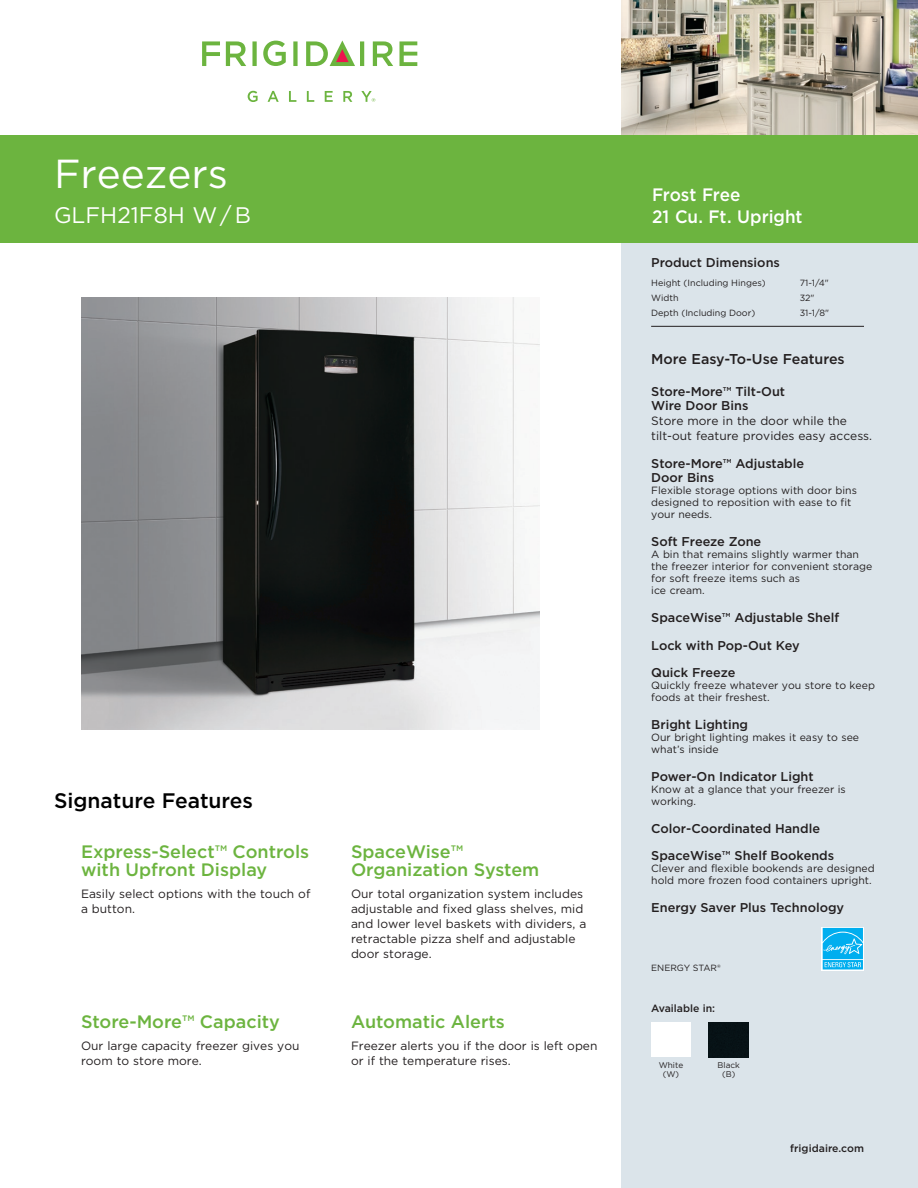
<style>
.page{position:relative;width:918px;height:1188px;background:#fff}
.page>*{position:absolute;margin:0;border:0;box-sizing:border-box;transform-origin:0 0}
.t1{font:40.5px "Gotham";color:#fff}
.t2{font:22.5px "Gotham";color:#fff}
.t3{font:500 21px "Gotham";color:#000}
.t4{font:500 18px/18px "Gotham";color:#6cb43f}
.t5{font:500 18px/22.5px "Gotham";letter-spacing:-.005em;color:#fff;scale:.95 1}
.t6{font:500 14.25px "Gotham";color:#231f20}
.t7{font:500 12.75px/27.8px "Gotham";color:#231f20}
.t8{font:12px/15px "Gotham";color:#231f20}
.t9{font:10.5px/12px "Gotham";color:#231f20}
.t10{font:500 10.5px "Gotham";color:#231f20}
.t11{font:9px "Gotham";color:#231f20}
.t12{font:8.25px/9px "Gotham";color:#231f20;text-align:center}
</style>
<div class="page">
<img style="left:81px;top:297px;width:459px;height:432px">
<div style="left:621px;top:0;width:297px;height:1188px;background:#dbe4ea"></div>
<hr style="left:651px;top:326px;width:213px;height:1px;background:#231f20">
<svg style="left:248px;top:91px;width:10px;height:11px"></svg>
<svg style="left:268px;top:91px;width:11px;height:11px"></svg>
<svg style="left:289px;top:91px;width:7px;height:11px"></svg>
<svg style="left:307px;top:91px;width:7px;height:11px"></svg>
<svg style="left:325px;top:91px;width:8px;height:11px"></svg>
<svg style="left:343px;top:91px;width:9px;height:11px"></svg>
<svg style="left:263px;top:41px;width:23px;height:25px"></svg>
<svg style="left:400px;top:41px;width:17px;height:25px"></svg>
<svg style="left:202px;top:41px;width:18px;height:25px"></svg>
<svg style="left:226px;top:41px;width:20px;height:25px"></svg>
<svg style="left:252px;top:41px;width:5px;height:25px"></svg>
<svg style="left:293px;top:41px;width:5px;height:25px"></svg>
<svg style="left:373px;top:41px;width:20px;height:25px"></svg>
<svg style="left:306px;top:40px;width:58px;height:26px"></svg>
<svg style="left:361px;top:91px;width:14px;height:11px"></svg>
<img style="left:621px;top:0;width:297px;height:135px">
<div style="left:0;top:135px;width:918px;height:108px;background:#6cb43f"></div>
<div style="left:651px;top:1023px;width:40px;height:34px;background:#fff"></div>
<img style="left:709px;top:1023px;width:40px;height:34px">
<svg style="left:822px;top:927px;width:42px;height:43px"></svg>
<svg style="left:823px;top:928px;width:40px;height:41px;background:#28baf1"></svg>
<h1 class="t1" style="left:54px;top:147px;width:175px">Freezers</h1>
<h2 class="t2" style="left:54px;top:201px;width:198px">GLFH21F8H W / B</h2>
<h3 class="t3" style="left:54px;top:787px;width:201px">Signature Features</h3>
<h3 class="t4" style="left:81px;top:843px;width:230px">Express-Select™ Controls with Upfront Display</h3>
<p class="t8" style="left:81px;top:886px;width:231px">Easily select options with the touch of a button.</p>
<h3 class="t4" style="left:81px;top:1013px;width:200px">Store-More™ Capacity</h3>
<p class="t8" style="left:81px;top:1038px;width:220px">Our large capacity freezer gives you room to store more.</p>
<h3 class="t4" style="left:351px;top:843px;width:190px">SpaceWise™<br>Organization System</h3>
<p class="t8" style="left:351px;top:886px;width:237px">Our total organization system includes adjustable and fixed glass shelves, mid and lower level baskets with dividers, a retractable pizza shelf and adjustable door storage.</p>
<h3 class="t4" style="left:351px;top:1013px;width:155px">Automatic Alerts</h3>
<p class="t8" style="left:351px;top:1038px;width:248px">Freezer alerts you if the door is left open or if the temperature rises.</p>
<h3 class="t5" style="left:652px;top:183px;width:160px">Frost Free<br>21 Cu. Ft. Upright</h3>
<p class="t7" style="left:651px;top:249px;width:130px">Product Dimensions</p>
<p class="t11" style="left:651px;top:277px;width:116px">Height (Including Hinges)</p>
<p class="t11" style="left:800px;top:277px;width:31px">71-1/4"</p>
<p class="t11" style="left:651px;top:292px;width:29px">Width</p>
<p class="t11" style="left:800px;top:292px;width:16px">32"</p>
<p class="t11" style="left:651px;top:307px;width:106px">Depth (Including Door)</p>
<p class="t11" style="left:800px;top:307px;width:31px">31-1/8"</p>
<h3 class="t6" style="left:651px;top:350px;width:195px">More Easy-To-Use Features</h3>
<p class="t7" style="left:651px;top:384px;width:135px;line-height:14.2px">Store-More™ Tilt-Out<br>Wire Door Bins</p>
<p class="t8" style="left:651px;top:413px;width:222px">Store more in the door while the tilt-out feature provides easy access.</p>
<p class="t7" style="left:651px;top:456px;width:154px;line-height:14.2px">Store-More™ Adjustable<br>Door Bins</p>
<p class="t9" style="left:651px;top:484px;width:207px">Flexible storage options with door bins designed to reposition with ease to fit your needs.</p>
<p class="t7" style="left:651px;top:528px;width:112px">Soft Freeze Zone</p>
<p class="t9" style="left:651px;top:548px;width:223px">A bin that remains slightly warmer than the freezer interior for convenient storage for soft freeze items such as<br>ice cream.</p>
<p class="t7" style="left:651px;top:603px;width:190px">SpaceWise™ Adjustable Shelf<br>Lock with Pop-Out Key<br>Quick Freeze</p>
<p class="t9" style="left:651px;top:679px;width:225px">Quickly freeze whatever you store to keep foods at their freshest.</p>
<p class="t7" style="left:651px;top:711px;width:98px">Bright Lighting</p>
<p class="t9" style="left:651px;top:731px;width:209px">Our bright lighting makes it easy to see what’s inside</p>
<p class="t7" style="left:651px;top:762px;width:164px">Power-On Indicator Light</p>
<p class="t9" style="left:651px;top:783px;width:196px">Know at a glance that your freezer is working.</p>
<p class="t7" style="left:651px;top:814px;width:184px">Color-Coordinated Handle<br>SpaceWise™ Shelf Bookends</p>
<p class="t9" style="left:651px;top:862px;width:225px">Clever and flexible bookends are designed hold more frozen food containers upright.</p>
<p class="t7" style="left:651px;top:894px;width:194px">Energy Saver Plus Technology</p>
<p class="t11" style="left:651px;top:962px;width:71px">ENERGY STAR®</p>
<p class="t10" style="left:651px;top:1001px;width:65px">Available in:</p>
<p class="t12" style="left:659px;top:1061px;width:26px">White (W)</p>
<p class="t12" style="left:718px;top:1061px;width:24px">Black (B)</p>
<p class="t10" style="left:790px;top:1141px;width:75px">frigidaire.com</p>
</div>
